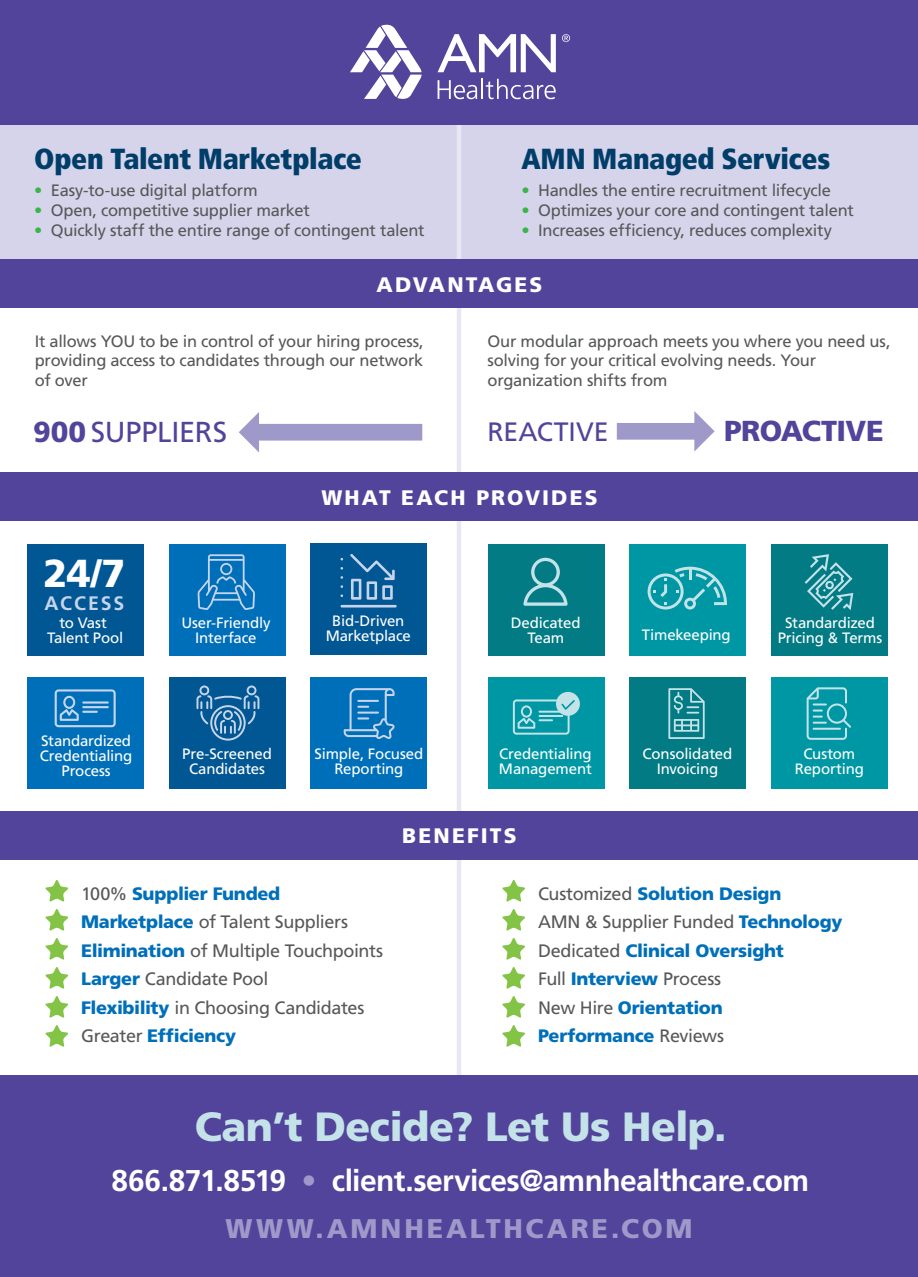
<style>
.page{position:relative;width:918px;height:1277px;background:#fff}
.page>*{position:absolute;margin:0;border:0;box-sizing:border-box;transform-origin:0 0}
.t1{font:900 40.8px "Frutiger LT Pro";letter-spacing:-.015em;color:#c4e3e8}
.t2{font:900 39px "Frutiger LT Pro";color:#fff}
.t3{font:700 30px "Frutiger LT Pro";letter-spacing:-.02em;color:#fff}
.t4{font:900 condensed 28.95px "Frutiger LT Pro";letter-spacing:-.01em;color:#003e69}
.t5{font:28.95px "Frutiger LT Pro";letter-spacing:-.005em;color:#52439b}
.t6{font:900 28.95px "Frutiger LT Pro";letter-spacing:-.025em;color:#52439b}
.t7{font:900 27px "Frutiger LT Pro";letter-spacing:.105em;color:#9f99ca}
.t8{font:26.55px "Frutiger LT Pro";color:#52439b}
.t9{font:900 21px "Frutiger LT Pro";letter-spacing:.1em;color:#fff}
.t10{font:700 19.5px "Frutiger LT Pro";letter-spacing:.095em;color:#c6d5ec}
.t11{font:18px/28.5px "Frutiger LT Pro";letter-spacing:-.02em;color:#57585a}
.t12{font:900 18px/28.5px "Frutiger LT Pro";letter-spacing:-.02em;color:#006fba}
.t13{font:16.5px/19.8px "Frutiger LT Pro";letter-spacing:-.015em;color:#57585a;text-align:justify}
.t14{font:15px/15px "Frutiger LT Pro";letter-spacing:-.015em;color:#fff;text-align:center}
.s1{color:#3ab54a}
.s2{font-weight:900}
.s3{font-weight:900;color:#006fba}
.s4{font-weight:400;color:#57585a}
.s5{color:#9f99ca}
</style>
<div class="page">
<div style="left:0;top:125px;width:918px;height:154px;background:#d6d4ea"></div>
<hr style="left:457px;top:125px;width:4px;height:1063px;background:#e8e7f3">
<div style="left:0;top:0;width:918px;height:125px;background:#52439b"></div>
<div style="left:0;top:1075px;width:918px;height:202px;background:#52439b"></div>
<div style="left:0;top:259px;width:918px;height:49px;background:#52439b"></div>
<div style="left:0;top:472px;width:918px;height:49px;background:#52439b"></div>
<div style="left:0;top:811px;width:918px;height:49px;background:#52439b"></div>
<div style="left:27px;top:544px;width:117px;height:111px;background:#005794"></div>
<div style="left:488px;top:544px;width:116px;height:111px;background:#027b85"></div>
<div style="left:629px;top:544px;width:117px;height:111px;background:#0097a4"></div>
<div style="left:771px;top:544px;width:117px;height:111px;background:#027b85"></div>
<div style="left:488px;top:677px;width:116px;height:111px;background:#0097a4"></div>
<div style="left:629px;top:677px;width:117px;height:111px;background:#027b85"></div>
<div style="left:771px;top:677px;width:117px;height:111px;background:#0097a4"></div>
<div style="left:169px;top:544px;width:117px;height:111px;background:#006fba"></div>
<svg style="left:197px;top:554px;width:58px;height:56px"></svg>
<div style="left:27px;top:677px;width:117px;height:111px;background:#006fba"></div>
<svg style="left:55px;top:689px;width:61px;height:38px"></svg>
<hr style="left:82px;top:701px;width:27px;height:2px;background:#c6d5ec">
<hr style="left:82px;top:706px;width:27px;height:2px;background:#c6d5ec">
<hr style="left:82px;top:710px;width:16px;height:3px;background:#c6d5ec">
<svg style="left:668px;top:688px;width:37px;height:51px"></svg>
<div style="left:311px;top:677px;width:116px;height:111px;background:#006fba"></div>
<svg style="left:344px;top:688px;width:51px;height:51px"></svg>
<svg style="left:807px;top:687px;width:44px;height:53px"></svg>
<div style="left:556px;top:692px;width:24px;height:24px;background:#c4e3e8;border-radius:50%"></div>
<svg style="left:513px;top:699px;width:62px;height:35px"></svg>
<svg style="left:523px;top:558px;width:45px;height:48px"></svg>
<svg style="left:805px;top:554px;width:48px;height:56px"></svg>
<svg style="left:45px;top:880px;width:23px;height:21px"></svg>
<svg style="left:45px;top:909px;width:23px;height:21px"></svg>
<svg style="left:45px;top:938px;width:23px;height:21px"></svg>
<svg style="left:45px;top:967px;width:23px;height:21px"></svg>
<svg style="left:45px;top:996px;width:23px;height:21px"></svg>
<svg style="left:45px;top:1025px;width:23px;height:21px"></svg>
<svg style="left:502px;top:880px;width:23px;height:21px"></svg>
<svg style="left:502px;top:909px;width:23px;height:21px"></svg>
<svg style="left:502px;top:938px;width:23px;height:21px"></svg>
<svg style="left:502px;top:967px;width:23px;height:21px"></svg>
<svg style="left:502px;top:996px;width:23px;height:21px"></svg>
<svg style="left:502px;top:1025px;width:23px;height:21px"></svg>
<div style="left:256px;top:424px;width:166px;height:16px;background:#9f99ca"></div>
<svg style="left:239px;top:412px;width:20px;height:40px"></svg>
<div style="left:617px;top:423px;width:80px;height:17px;background:#9f99ca"></div>
<svg style="left:694px;top:411px;width:21px;height:40px"></svg>
<svg style="left:438px;top:34px;width:118px;height:38px"></svg>
<svg style="left:438px;top:80px;width:39px;height:19px"></svg>
<hr style="left:481px;top:79px;width:2px;height:20px;background:#fff">
<svg style="left:486px;top:79px;width:70px;height:20px"></svg>
<svg style="left:350px;top:25px;width:72px;height:74px"></svg>
<svg style="left:562px;top:34px;width:8px;height:8px"></svg>
<svg style="left:648px;top:567px;width:79px;height:42px"></svg>
<div style="left:311px;top:543px;width:116px;height:112px;background:#005794"></div>
<hr style="left:341px;top:605px;width:56px;height:2px;background:#c6d5ec">
<svg style="left:350px;top:554px;width:45px;height:45px"></svg>
<div style="left:169px;top:677px;width:117px;height:111px;background:#005794"></div>
<svg style="left:196px;top:685px;width:63px;height:55px"></svg>
<h3 class="t4" style="left:34px;top:141px;width:329px">Open Talent Marketplace</h3>
<p class="t13" style="left:34px;top:180px;width:225px"><span class="s1">•</span> Easy-to-use digital platform</p>
<p class="t13" style="left:34px;top:200px;width:277px"><span class="s1">•</span> Open, competitive supplier market</p>
<p class="t13" style="left:34px;top:220px;width:392px"><span class="s1">•</span> Quickly staff the entire range of contingent talent</p>
<h3 class="t4" style="left:521px;top:141px;width:310px">AMN Managed Services</h3>
<p class="t13" style="left:521px;top:180px;width:311px"><span class="s1">•</span> Handles the entire recruitment lifecycle</p>
<p class="t13" style="left:521px;top:200px;width:334px"><span class="s1">•</span> Optimizes your core and contingent talent</p>
<p class="t13" style="left:521px;top:220px;width:312px"><span class="s1">•</span> Increases efficiency, reduces complexity</p>
<p class="t9" style="left:377px;top:272px;width:167px">ADVANTAGES</p>
<p class="t13" style="left:35px;top:331px;width:391px">It allows YOU to be in control of your hiring process, providing access to candidates through our network of over</p>
<h3 class="t5" style="left:33px;top:415px;width:196px"><span class="s2">900</span> SUPPLIERS</h3>
<p class="t13" style="left:488px;top:331px;width:405px;text-align:left">Our modular approach meets you where you need us, solving for your critical evolving needs. Your organization shifts from</p>
<h3 class="t8" style="left:488px;top:416px;width:122px">REACTIVE</h3>
<h3 class="t6" style="left:724px;top:414px;width:161px">PROACTIVE</h3>
<p class="t9" style="left:321px;top:484px;width:278px">WHAT EACH PROVIDES</p>
<h2 class="t2" style="left:44px;top:549px;width:83px">24/7</h2>
<p class="t10" style="left:45px;top:592px;width:81px">ACCESS</p>
<p class="t14" style="left:47px;top:615px;width:78px">to Vast<br>Talent Pool</p>
<p class="t14" style="left:511px;top:615px;width:71px">Dedicated<br>Team</p>
<p class="t14" style="left:326px;top:613px;width:87px">Bid-Driven<br>Marketplace</p>
<p class="t14" style="left:181px;top:615px;width:91px">User-Friendly<br>Interface</p>
<p class="t14" style="left:785px;top:615px;width:92px">Standardized</p>
<p class="t14" style="left:642px;top:627px;width:90px">Timekeeping</p>
<p class="t14" style="left:778px;top:630px;width:106px">Pricing &amp; Terms</p>
<p class="t14" style="left:40px;top:733px;width:94px">Standardized<br>Credentialing<br>Process</p>
<p class="t14" style="left:182px;top:746px;width:91px">Pre-Screened<br>Candidates</p>
<p class="t14" style="left:315px;top:746px;width:110px">Simple, Focused<br>Reporting</p>
<p class="t14" style="left:499px;top:746px;width:94px;text-align:left">Credentialing<br>Management</p>
<p class="t14" style="left:643px;top:746px;width:91px">Consolidated<br>Invoicing</p>
<p class="t14" style="left:795px;top:746px;width:71px">Custom<br>Reporting</p>
<p class="t9" style="left:402px;top:823px;width:116px">BENEFITS</p>
<p class="t11" style="left:81px;top:879px;width:303px">100% <span class="s3">Supplier Funded<br>Marketplace</span> of Talent Suppliers<br><span class="s3">Elimination</span> of Multiple Touchpoints<br><span class="s3">Larger</span> Candidate Pool<br><span class="s3">Flexibility</span> in Choosing Candidates<br>Greater <span class="s3">Efficiency</span></p>
<p class="t12" style="left:538px;top:879px;width:306px"><span class="s4">Customized</span> Solution Design<br><span class="s4">AMN &amp; Supplier Funded</span> Technology<br><span class="s4">Dedicated</span> Clinical Oversight<br><span class="s4">Full</span> Interview <span class="s4">Process<br>New Hire</span> Orientation<br>Performance <span class="s4">Reviews</span></p>
<h1 class="t1" style="left:195px;top:1102px;width:533px">Can’t Decide? Let Us Help.</h1>
<h3 class="t3" style="left:112px;top:1162px;width:699px">866.871.8519 <span class="s5">•</span> client.services@amnhealthcare.com</h3>
<h3 class="t7" style="left:226px;top:1212px;width:468px">WWW.AMNHEALTHCARE.COM</h3>
</div>
